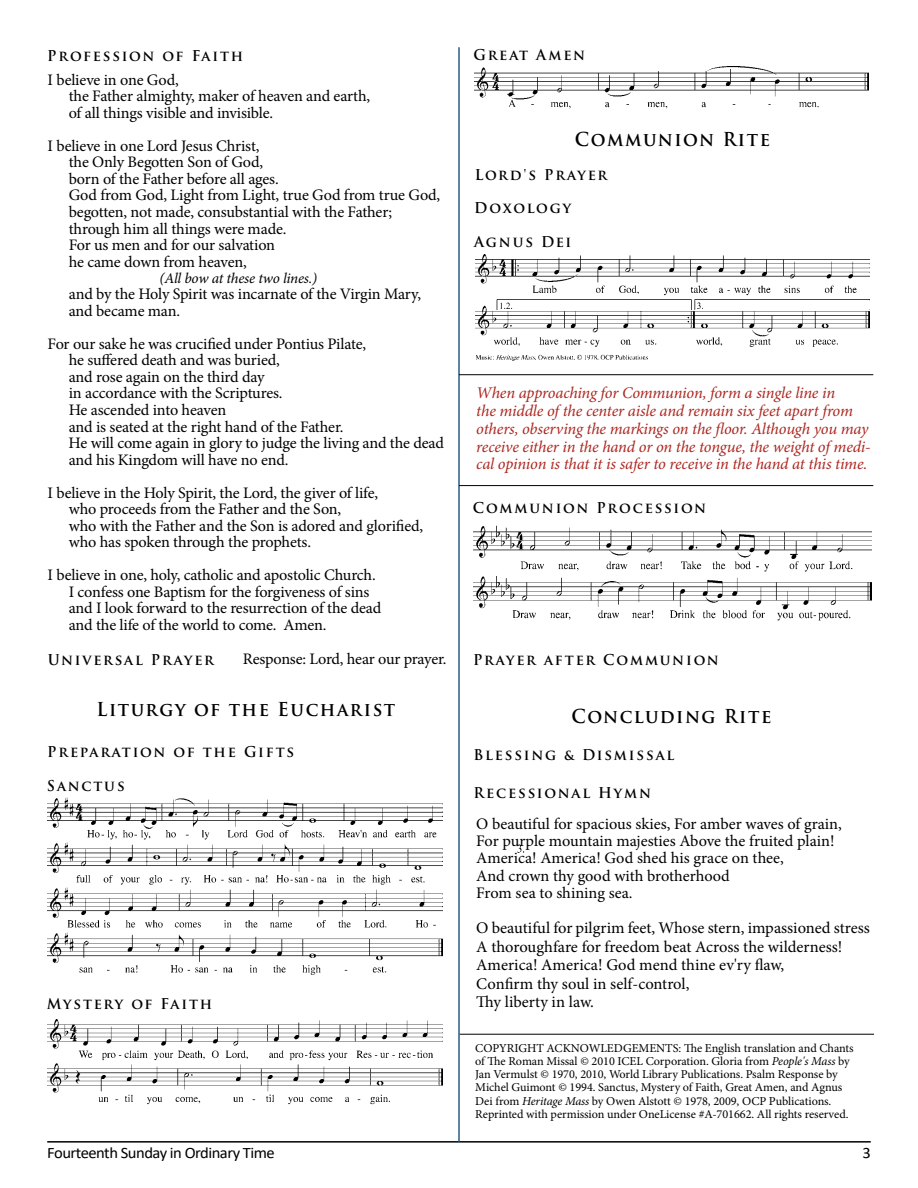
<style>
.page{position:relative;width:918px;height:1188px;background:#fff}
.page>*{position:absolute;margin:0;border:0;box-sizing:border-box;transform-origin:0 0}
.t1{font:700 18.75px "Trajan Pro";letter-spacing:.085em;color:#000;scale:.96 1}
.t2{font:italic 16.35px/17.7px "Minion Pro";letter-spacing:-.015em;color:#ac2720}
.t3{font:16.35px/18.5px "Minion Pro";color:#000}
.t4{font:16.05px/16.5px "Minion Pro";letter-spacing:-.01em;color:#000}
.t5{font:15.9px "Calibri";letter-spacing:-.03em;color:#000;scale:1.04 1}
.t6{font:italic 14.85px "Minion Pro";letter-spacing:-.02em;color:#000}
.t7{font:700 14.55px "Trajan Pro";letter-spacing:.13em;color:#000}
.t8{font:12.15px/13.4px "Minion Pro";letter-spacing:-.005em;color:#000}
.s1{font-style:italic}
</style>
<div class="page">
<hr style="left:47px;top:1141px;width:824px;height:2px;background:#000">
<hr style="left:458px;top:47px;width:2px;height:1095px;background:#2d5b80">
<img style="left:48px;top:798px;width:394px;height:177px">
<img style="left:474px;top:67px;width:395px;height:42px">
<img style="left:475px;top:254px;width:395px;height:106px">
<hr style="left:459px;top:374px;width:414px;height:1px;background:#000">
<hr style="left:459px;top:485px;width:414px;height:1px;background:#000">
<hr style="left:460px;top:1034px;width:414px;height:1px;background:#000">
<img style="left:474px;top:525px;width:398px;height:96px">
<img style="left:48px;top:1020px;width:394px;height:85px">
<svg style="left:517px;top:844px;width:8px;height:9px"></svg>
<p class="t7" style="left:47px;top:46px;width:198px">Profession of Faith</p>
<p class="t4" style="left:69px;top:72px;width:303px;text-indent:-21px">I believe in one God,<br>the Father almighty, maker of heaven and earth, of all things visible and invisible.</p>
<p class="t4" style="left:69px;top:138px;width:373px;text-indent:-21px">I believe in one Lord Jesus Christ,<br>the Only Begotten Son of God,<br>born of the Father before all ages.<br>God from God, Light from Light, true God from true God, begotten, not made, consubstantial with the Father; through him all things were made.<br>For us men and for our salvation<br>he came down from heaven,</p>
<p class="t6" style="left:159px;top:268px;width:159px">(All bow at these two lines.)</p>
<p class="t4" style="left:69px;top:286px;width:354px">and by the Holy Spirit was incarnate of the Virgin Mary, and became man.</p>
<p class="t4" style="left:69px;top:336px;width:377px;text-indent:-21px">For our sake he was crucified under Pontius Pilate,<br>he suffered death and was buried,<br>and rose again on the third day<br>in accordance with the Scriptures.<br>He ascended into heaven<br>and is seated at the right hand of the Father.<br>He will come again in glory to judge the living and the dead and his Kingdom will have no end.</p>
<p class="t4" style="left:69px;top:484px;width:356px;text-indent:-21px">I believe in the Holy Spirit, the Lord, the giver of life,<br>who proceeds from the Father and the Son,<br>who with the Father and the Son is adored and glorified, who has spoken through the prophets.</p>
<p class="t4" style="left:69px;top:567px;width:314px;text-indent:-21px">I believe in one, holy, catholic and apostolic Church.<br>I confess one Baptism for the forgiveness of sins and I look forward to the resurrection of the dead and the life of the world to come. Amen.</p>
<p class="t7" style="left:48px;top:651px;width:168px">Universal Prayer</p>
<p class="t4" style="left:243px;top:651px;width:205px">Response: Lord, hear our prayer.</p>
<p class="t1" style="left:97px;top:697px;width:313px">Liturgy of the Eucharist</p>
<p class="t7" style="left:47px;top:743px;width:249px">Preparation of the Gifts</p>
<p class="t7" style="left:47px;top:777px;width:79px">Sanctus</p>
<p class="t7" style="left:47px;top:995px;width:167px">Mystery of Faith</p>
<p class="t7" style="left:473px;top:45px;width:113px">Great Amen</p>
<p class="t1" style="left:575px;top:128px;width:205px">Communion Rite</p>
<p class="t7" style="left:475px;top:165px;width:134px">Lord's Prayer</p>
<p class="t7" style="left:474px;top:198px;width:99px">Doxology</p>
<p class="t7" style="left:474px;top:233px;width:99px">Agnus Dei</p>
<p class="t2" style="left:476px;top:384px;width:396px">When approaching for Communion, form a single line in<br>the middle of the center aisle and remain six feet apart from others, observing the markings on the floor. Although you may receive either in the hand or on the tongue, the weight of medi&shy;cal opinion is that it is safer to receive in the hand at this time.</p>
<p class="t7" style="left:473px;top:498px;width:235px">Communion Procession</p>
<p class="t7" style="left:473px;top:651px;width:247px">Prayer after Communion</p>
<p class="t1" style="left:571px;top:704px;width:210px">Concluding Rite</p>
<p class="t7" style="left:474px;top:746px;width:202px">Blessing &amp; Dismissal</p>
<p class="t7" style="left:474px;top:784px;width:179px">Recessional Hymn</p>
<p class="t4" style="left:476px;top:815px;width:367px;line-height:17.2px">O beautiful for spacious skies, For amber waves of grain, For purple mountain majesties Above the fruited plain!<br>America! America! God shed his grace on thee,<br>And crown thy good with brotherhood<br>From sea to shining sea.</p>
<p class="t3" style="left:476px;top:919px;width:395px">O beautiful for pilgrim feet, Whose stern, impassioned stress A thoroughfare for freedom beat Across the wilderness!<br>America! America! God mend thine ev'ry flaw,<br>Confirm thy soul in self-control,<br>Thy liberty in law.</p>
<p class="t8" style="left:475px;top:1041px;width:380px">COPYRIGHT ACKNOWLEDGEMENTS: The English translation and Chants of The Roman Missal © 2010 ICEL Corporation. Gloria from <span class="s1">People's Mass</span> by Jan Vermulst © 1970, 2010, World Library Publications. Psalm Response by Michel Guimont © 1994. Sanctus, Mystery of Faith, Great Amen, and Agnus Dei from <span class="s1">Heritage Mass</span> by Owen Alstott © 1978, 2009, OCP Publications.<br>Reprinted with permission under OneLicense #A-701662. All rights reserved.</p>
<p class="t5" style="left:47px;top:1141px;width:220px">Fourteenth Sunday in Ordinary Time</p>
<p class="t5" style="left:862px;top:1141px;width:10px">3</p>
</div>
